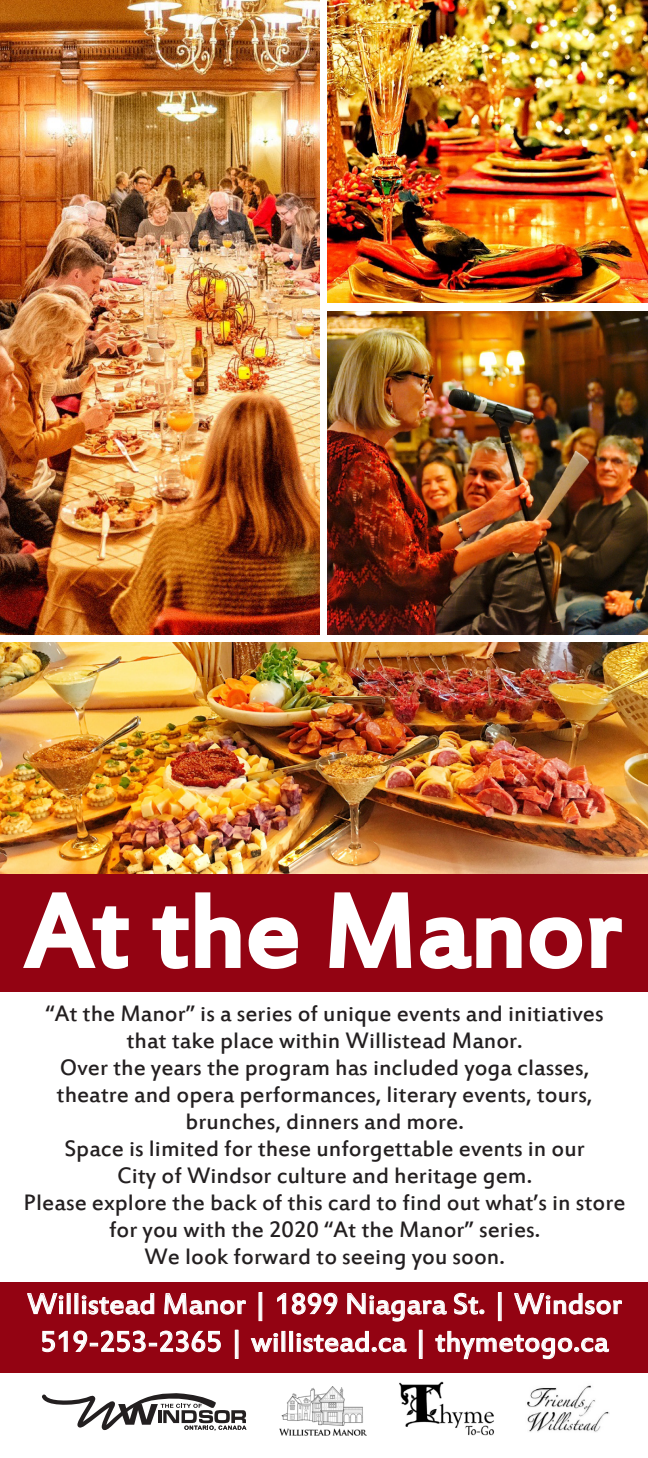
<style>
.page{position:relative;width:648px;height:1458px;background:#fff}
.page>*{position:absolute;margin:0;border:0;box-sizing:border-box;transform-origin:0 0}
.t1{font:112.5px "Estrangelo Edessa";color:#fff}
.t2{font:31.5px/37.8px "Estrangelo Edessa";color:#fff;text-align:center}
.t3{font:24.75px/27px "Estrangelo Edessa";color:#231f20;text-align:center}
</style>
<div class="page">
<img style="left:328px;top:0;width:320px;height:302px">
<img style="left:639px;top:311px;width:9px;height:323px">
<img style="left:0;top:7px;width:639px;height:1429px">
<h1 class="t1" style="left:26px;top:875px;width:597px">At the Manor</h1>
<p class="t3" style="left:24px;top:1001px;width:604px">“At the Manor” is a series of unique events and initiatives that take place within Willistead Manor.<br>Over the years the program has included yoga classes, theatre and opera performances, literary events, tours, brunches, dinners and more.<br>Space is limited for these unforgettable events in our<br>City of Windsor culture and heritage gem.<br>Please explore the back of this card to find out what’s in store for you with the 2020 “At the Manor” series.<br>We look forward to seeing you soon.</p>
<p class="t2" style="left:27px;top:1287px;width:596px">Willistead Manor | 1899 Niagara St. | Windsor<br>519-253-2365 | willistead.ca | thymetogo.ca</p>
</div>
